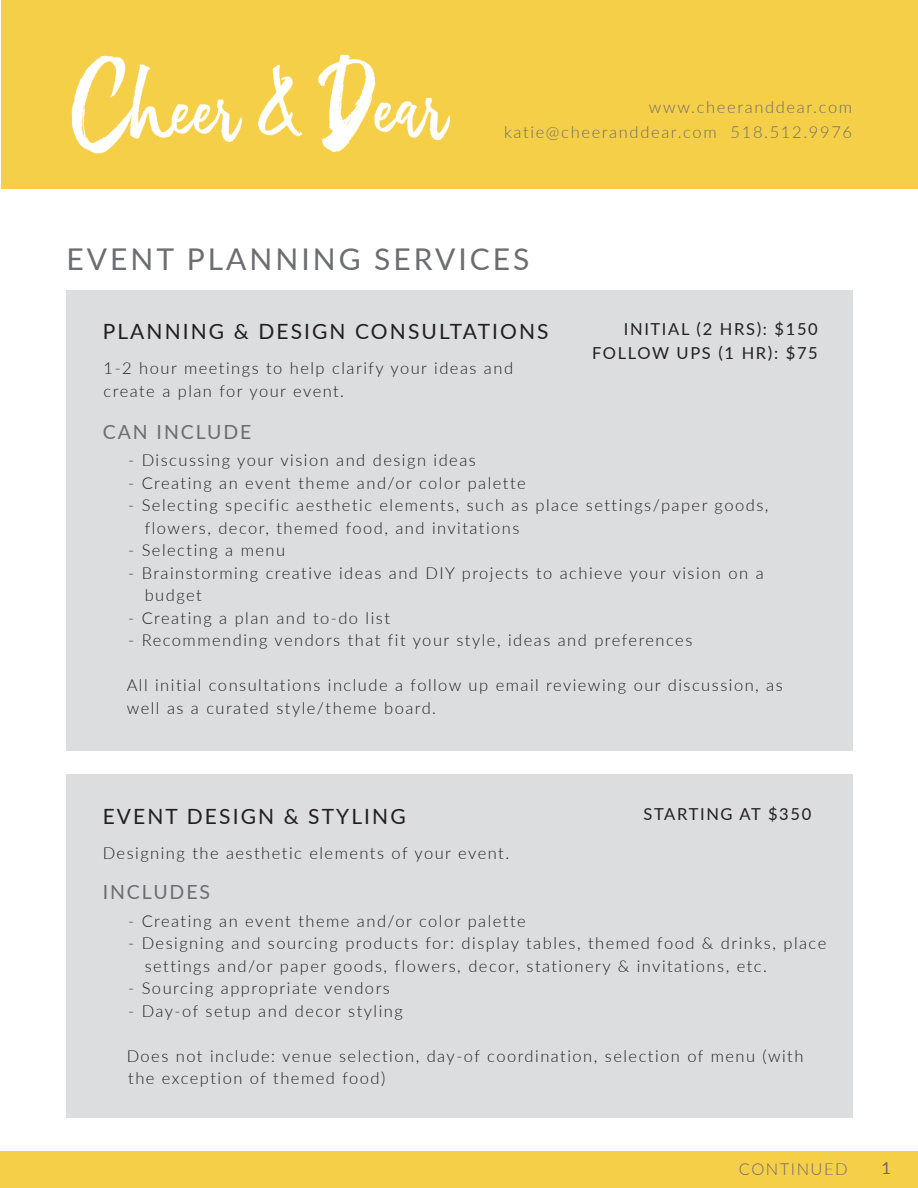
<style>
.page{position:relative;width:918px;height:1188px;background:#fff}
.page>*{position:absolute;margin:0;border:0;box-sizing:border-box;transform-origin:0 0}
.t1{font:30px "Lato";letter-spacing:.1em;color:#6c6d70}
.t2{font:21px "Lato";letter-spacing:.1em;color:#231f20}
.t3{font:19.5px "Lato";letter-spacing:.1em;color:#6c6d70}
.t4{font:300 16.5px/22.5px "Lato";letter-spacing:.09em;color:#231f20}
.t5{font:300 16.5px "Lato";letter-spacing:.1em;color:#6c6d70}
.t6{font:16.5px "Lato";letter-spacing:.1em;color:#231f20}
.t7{font:16.5px "Lato";color:#6c6d70}
</style>
<div class="page">
<div style="left:1px;top:1px;width:917px;height:188px;background:#f6cf48"></div>
<div style="left:1px;top:1151px;width:917px;height:37px;background:#f6cf48"></div>
<img style="left:71px;top:54px;width:380px;height:100px">
<div style="left:66px;top:290px;width:786px;height:461px;background:#dcdddf"></div>
<div style="left:66px;top:775px;width:786px;height:343px;background:#dcdddf"></div>
<p class="t5" style="left:649px;top:95px;width:205px">www.cheeranddear.com</p>
<p class="t5" style="left:504px;top:120px;width:350px">katie@cheeranddear.com 518.512.9976</p>
<p class="t1" style="left:67px;top:238px;width:464px">EVENT PLANNING SERVICES</p>
<p class="t2" style="left:103px;top:316px;width:447px">PLANNING &amp; DESIGN CONSULTATIONS</p>
<p class="t6" style="left:624px;top:317px;width:196px">INITIAL (2 HRS): $150</p>
<p class="t6" style="left:592px;top:341px;width:227px">FOLLOW UPS (1 HR): $75</p>
<p class="t4" style="left:104px;top:356px;width:411px">1-2 hour meetings to help clarify your ideas and create a plan for your event.</p>
<p class="t3" style="left:103px;top:418px;width:150px">CAN INCLUDE</p>
<p class="t4" style="left:128px;top:449px;width:349px">- Discussing your vision and design ideas</p>
<p class="t4" style="left:128px;top:471px;width:399px">- Creating an event theme and/or color palette</p>
<p class="t4" style="left:128px;top:494px;width:642px">- Selecting specific aesthetic elements, such as place settings/paper goods,</p>
<p class="t4" style="left:145px;top:516px;width:376px">flowers, decor, themed food, and invitations</p>
<p class="t4" style="left:128px;top:539px;width:158px">- Selecting a menu</p>
<p class="t4" style="left:128px;top:561px;width:637px">- Brainstorming creative ideas and DIY projects to achieve your vision on a</p>
<p class="t4" style="left:145px;top:584px;width:59px">budget</p>
<p class="t4" style="left:128px;top:606px;width:263px">- Creating a plan and to-do list</p>
<p class="t4" style="left:128px;top:629px;width:566px">- Recommending vendors that fit your style, ideas and preferences</p>
<p class="t4" style="left:127px;top:674px;width:658px">All initial consultations include a follow up email reviewing our discussion, as</p>
<p class="t4" style="left:127px;top:696px;width:311px">well as a curated style/theme board.</p>
<p class="t2" style="left:103px;top:801px;width:304px">EVENT DESIGN &amp; STYLING</p>
<p class="t6" style="left:643px;top:802px;width:169px">STARTING AT $350</p>
<p class="t4" style="left:103px;top:841px;width:408px">Designing the aesthetic elements of your event.</p>
<p class="t3" style="left:103px;top:878px;width:109px">INCLUDES</p>
<p class="t4" style="left:128px;top:909px;width:399px">- Creating an event theme and/or color palette</p>
<p class="t4" style="left:145px;top:932px;width:683px;text-indent:-16px">- Designing and sourcing products for: display tables, themed food &amp; drinks, place settings and/or paper goods, flowers, decor, stationery &amp; invitations, etc.</p>
<p class="t4" style="left:128px;top:977px;width:263px">- Sourcing appropriate vendors</p>
<p class="t4" style="left:128px;top:999px;width:276px">- Day-of setup and decor styling</p>
<p class="t4" style="left:127px;top:1044px;width:678px">Does not include: venue selection, day-of coordination, selection of menu (with the exception of themed food)</p>
<p class="t5" style="left:739px;top:1158px;width:110px">CONTINUED</p>
<p class="t7" style="left:881px;top:1156px;width:11px">1</p>
</div>
